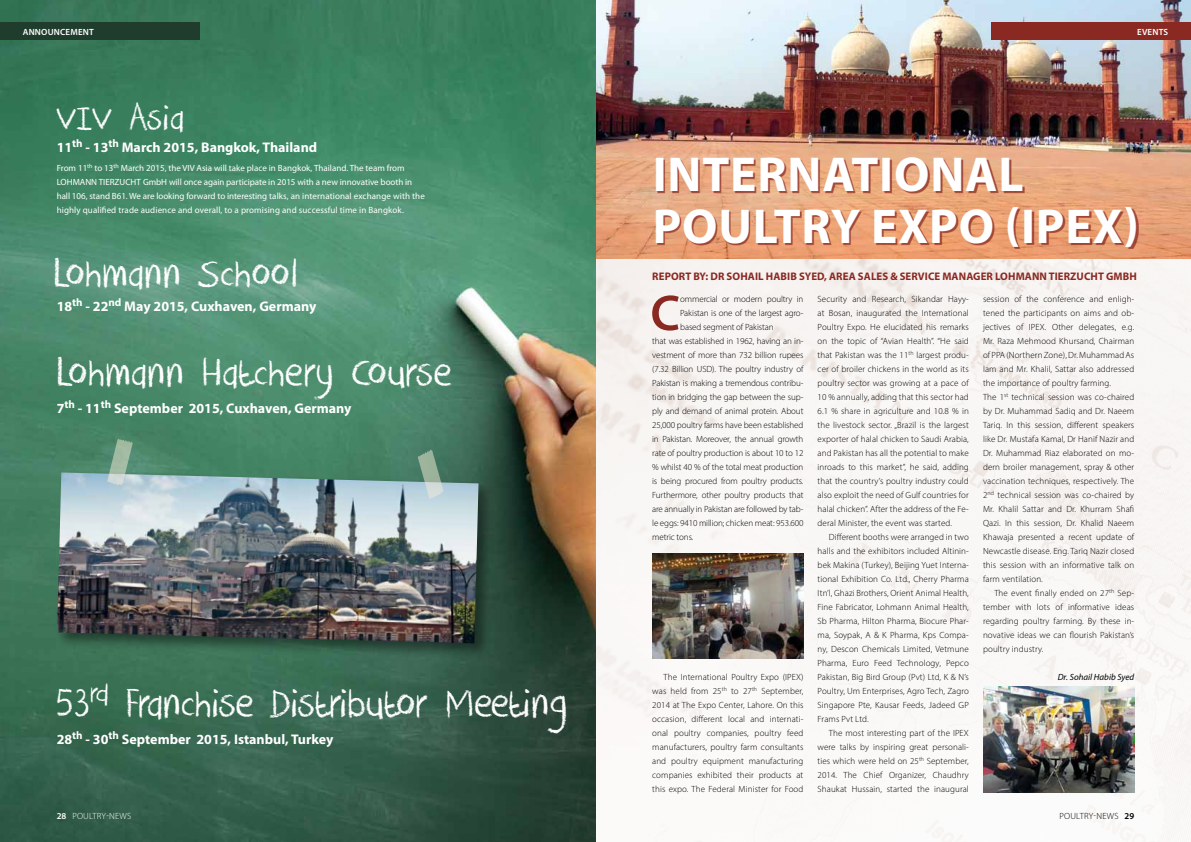
<style>
.page{position:relative;width:1191px;height:842px;background:#fff}
.page>*{position:absolute;margin:0;border:0;box-sizing:border-box;transform-origin:0 0}
.t1{font:600 50.5px "Myriad Pro";color:#8a2922}
.t2{font:700 49.3px "Myriad Pro";letter-spacing:.015em;color:#fff}
.t3{font:45px "DK Crayon Crumble";letter-spacing:-.005em;color:#fff}
.t4{font:40px "DK Crayon Crumble";letter-spacing:-.05em;color:#fff}
.t5{font:700 14px "Myriad Pro";color:#fff}
.t6{font:700 11px "Myriad Pro";letter-spacing:.01em;color:#8a2922}
.t7{font:300 9px/14px "Myriad Pro";letter-spacing:.01em;color:#000;text-align:justify}
.t8{font:300 9px "Myriad Pro";letter-spacing:-.01em;color:#000}
.t9{font:9px/14px "Myriad Pro";color:#fff}
.t10{font:600 9px "Myriad Pro";letter-spacing:.02em;color:#fff}
.t11{font:italic 9px "Myriad Pro";color:#000}
.t12{font:300 9px "Myriad Pro";letter-spacing:.02em;color:#fff}
.s1{font-weight:600}
</style>
<div class="page">
<div style="left:596px;top:258px;width:595px;height:584px;background:#f9f7f6"></div>
<img style="left:596px;top:0;width:595px;height:258px">
<div style="left:657px;top:159px;width:481px;height:90px;background:#8a2922;opacity:.75"></div>
<img style="left:983px;top:687px;width:151px;height:105px">
<img style="left:652px;top:553px;width:151px;height:106px">
<img style="left:0;top:0;width:595px;height:842px">
<div style="left:0;top:23px;width:199px;height:17px;background:#1f3c2d"></div>
<div style="left:55px;top:470px;width:439px;height:190px;background:#000;opacity:.45"></div>
<img style="left:57px;top:472px;width:421px;height:171px">
<svg style="left:107px;top:439px;width:26px;height:46px"></svg>
<svg style="left:418px;top:449px;width:25px;height:50px"></svg>
<div style="left:991px;top:23px;width:200px;height:17px;background:#8a2922"></div>
<p class="t10" style="left:23px;top:26px;width:8px">ANNOUN</p>
<p class="t10" style="left:60px;top:26px;width:12px">CEMENT</p>
<p class="t10" style="left:23px;top:26px;width:33px">EVENTS</p>
<h3 class="t4" style="left:55px;top:94px;width:130px">VIV Asia</h3>
<h3 class="t5" style="left:57px;top:138px;width:262px">11<sup>th</sup> - 13<sup>th</sup> March 2015, Bangkok, Thailand</h3>
<p class="t9" style="left:57px;top:161px;width:370px">From 11<sup>th</sup> to 13<sup>th</sup> March 2015, the VIV Asia will take place in Bangkok, Thailand. The team from LOHMANN TIERZUCHT GmbH will once again participate in 2015 with a new innovative booth in hall 106, stand B61. We are looking forward to interesting talks, an international exchange with the highly qualified trade audience and overall, to a promising and successful time in Bangkok.</p>
<h3 class="t3" style="left:54px;top:247px;width:246px">Lohmann School</h3>
<h3 class="t5" style="left:57px;top:298px;width:261px">18<sup>th</sup> - 22<sup>nd</sup> May 2015, Cuxhaven, Germany</h3>
<h3 class="t3" style="left:57px;top:346px;width:397px">Lohmann Hatchery Course</h3>
<h3 class="t5" style="left:57px;top:400px;width:296px">7<sup>th</sup> - 11<sup>th</sup> September 2015, Cuxhaven, Germany</h3>
<h3 class="t3" style="left:55px;top:676px;width:514px">53<sup>rd</sup> Franchise Distributor Meeting</h3>
<h3 class="t5" style="left:57px;top:730px;width:278px">28<sup>th</sup> - 30<sup>th</sup> September 2015, Istanbul, Turkey</h3>
<p class="t10" style="left:1137px;top:26px;width:7px">EVENTS</p>
<h2 class="t2" style="left:652px;top:142px;width:29px">Intern</h2>
<h2 class="t2" style="left:822px;top:142px;width:191px">ational</h2>
<h2 class="t2" style="left:652px;top:194px;width:60px">Poultry</h2>
<h2 class="t2" style="left:871px;top:194px;width:269px">Expo (IPEX)</h2>
<p class="t6" style="left:652px;top:269px;width:14px">Report</p>
<p class="t6" style="left:693px;top:269px;width:184px">by: Dr Sohail Habib Syed, Area sales</p>
<p class="t6" style="left:890px;top:269px;width:246px">&amp; Service Manager LOHMANN TIERZUCHT GmbH</p>
<h1 class="t1" style="left:650px;top:281px;width:31px">C</h1>
<p class="t8" style="left:680px;top:294px;width:125px">ommercial or modern poultry in</p>
<p class="t7" style="left:983px;top:292px;width:153px;text-align:left">session of the conference and enligh&shy;tened the participants on aims and ob&shy;jectives of IPEX. Other delegates, e.g.<br>Mr. Raza Mehmood Khursand, Chairman of PPA (Northern Zone), Dr. Muhammad As lam and Mr. Khalil, Sattar also addressed the importance of poultry farming.<br>The 1<sup>st</sup> technical session was co-chaired by Dr. Muhammad Sadiq and Dr. Naeem Tariq. In this session, different speakers like Dr. Mustafa Kamal, Dr Hanif Nazir and Dr. Muhammad Riaz elaborated on mo&shy;dern broiler management, spray &amp; other vaccination techniques, respectively. The 2<sup>nd</sup> technical session was co-chaired by Mr. Khalil Sattar and Dr. Khurram Shafi Qazi. In this session, Dr. Khalid Naeem Khawaja presented a recent update of Newcastle disease. Eng. Tariq Nazir closed this session with an informative talk on farm ventilation.</p>
<p class="t7" style="left:983px;top:586px;width:153px;text-indent:11px">The event finally ended on 27<sup>th</sup> Sep&shy;tember with lots of informative ideas regarding poultry farming. By these in&shy;novative ideas we can flourish Pakistan’s poultry industry.</p>
<p class="t11" style="left:1057px;top:671px;width:78px">Dr. Sohail Habib Syed</p>
<p class="t7" style="left:817px;top:292px;width:153px">Security and Research, Sikandar Hayy&shy;at Bosan, inaugurated the International Poultry Expo. He elucidated his remarks on the topic of “Avian Health”. “He said that Pakistan was the 11<sup>th</sup> largest produ&shy;cer of broiler chickens in the world as its poultry sector was growing at a pace of 10 % annually, adding that this sector had 6.1 % share in agriculture and 10.8 % in the livestock sector. „Brazil is the largest exporter of halal chicken to Saudi Arabia, and Pakistan has all the potential to make inroads to this market”, he said, adding that the country’s poultry industry could also exploit the need of Gulf countries for halal chicken”. After the address of the Fe&shy;deral Minister, the event was started.</p>
<p class="t7" style="left:817px;top:530px;width:153px;text-indent:11px">Different booths were arranged in two halls and the exhibitors included Altinin&shy;bek Makina (Turkey), Beijing Yuet Interna&shy;tional Exhibition Co. Ltd., Cherry Pharma Itn’l, Ghazi Brothers, Orient Animal Health, Fine Fabricator, Lohmann Animal Health, Sb Pharma, Hilton Pharma, Biocure Phar&shy;ma, Soypak, A &amp; K Pharma, Kps Compa&shy;ny, Descon Chemicals Limited, Vetmune Pharma, Euro Feed Technology, Pepco Pakistan, Big Bird Group (Pvt) Ltd, K &amp; N’s Poultry, Um Enterprises, Agro Tech, Zagro Singapore Pte, Kausar Feeds, Jadeed GP Frams Pvt Ltd.</p>
<p class="t7" style="left:817px;top:726px;width:153px;text-indent:11px">The most interesting part of the IPEX were talks by inspiring great personali&shy;ties which were held on 25<sup>th</sup> September, 2014. The Chief Organizer, Chaudhry Shaukat Hussain, started the inaugural</p>
<p class="t8" style="left:680px;top:308px;width:125px">Pakistan is one of the largest agro-</p>
<p class="t8" style="left:680px;top:322px;width:95px">based segment of Pakistan</p>
<p class="t8" style="left:652px;top:336px;width:153px">that was established in 1962, having an in-</p>
<p class="t8" style="left:652px;top:350px;width:153px">vestment of more than 732 billion rupees</p>
<p class="t8" style="left:652px;top:364px;width:153px">(7.32 Billion USD). The poultry industry of</p>
<p class="t8" style="left:652px;top:378px;width:153px">Pakistan is making a tremendous contribu-</p>
<p class="t8" style="left:652px;top:392px;width:153px">tion in bridging the gap between the sup-</p>
<p class="t8" style="left:652px;top:406px;width:153px">ply and demand of animal protein. About</p>
<p class="t8" style="left:652px;top:420px;width:153px">25,000 poultry farms have been established</p>
<p class="t8" style="left:652px;top:434px;width:153px">in Pakistan. Moreover, the annual growth</p>
<p class="t8" style="left:652px;top:448px;width:153px">rate of poultry production is about 10 to 12</p>
<p class="t8" style="left:652px;top:462px;width:153px">% whilst 40 % of the total meat production</p>
<p class="t8" style="left:652px;top:476px;width:153px">is being procured from poultry products.</p>
<p class="t8" style="left:652px;top:490px;width:153px">Furthermore, other poultry products that</p>
<p class="t8" style="left:652px;top:504px;width:153px">are annually in Pakistan are followed by tab-</p>
<p class="t8" style="left:652px;top:518px;width:153px">le eggs: 9410 million; chicken meat: 953.600</p>
<p class="t8" style="left:652px;top:532px;width:43px">metric tons.</p>
<p class="t7" style="left:652px;top:670px;width:153px;text-indent:11px">The International Poultry Expo (IPEX) was held from 25<sup>th</sup> to 27<sup>th</sup> September, 2014 at The Expo Center, Lahore. On this occasion, different local and internati&shy;onal poultry companies, poultry feed manufacturers, poultry farm consultants and poultry equipment manufacturing companies exhibited their products at this expo. The Federal Minister for Food</p>
<p class="t12" style="left:57px;top:811px;width:76px"><span class="s1">28</span> POULTRY-News</p>
<p class="t7" style="left:1059px;top:809px;width:76px">POULTRY-News <span class="s1">29</span></p>
</div>
